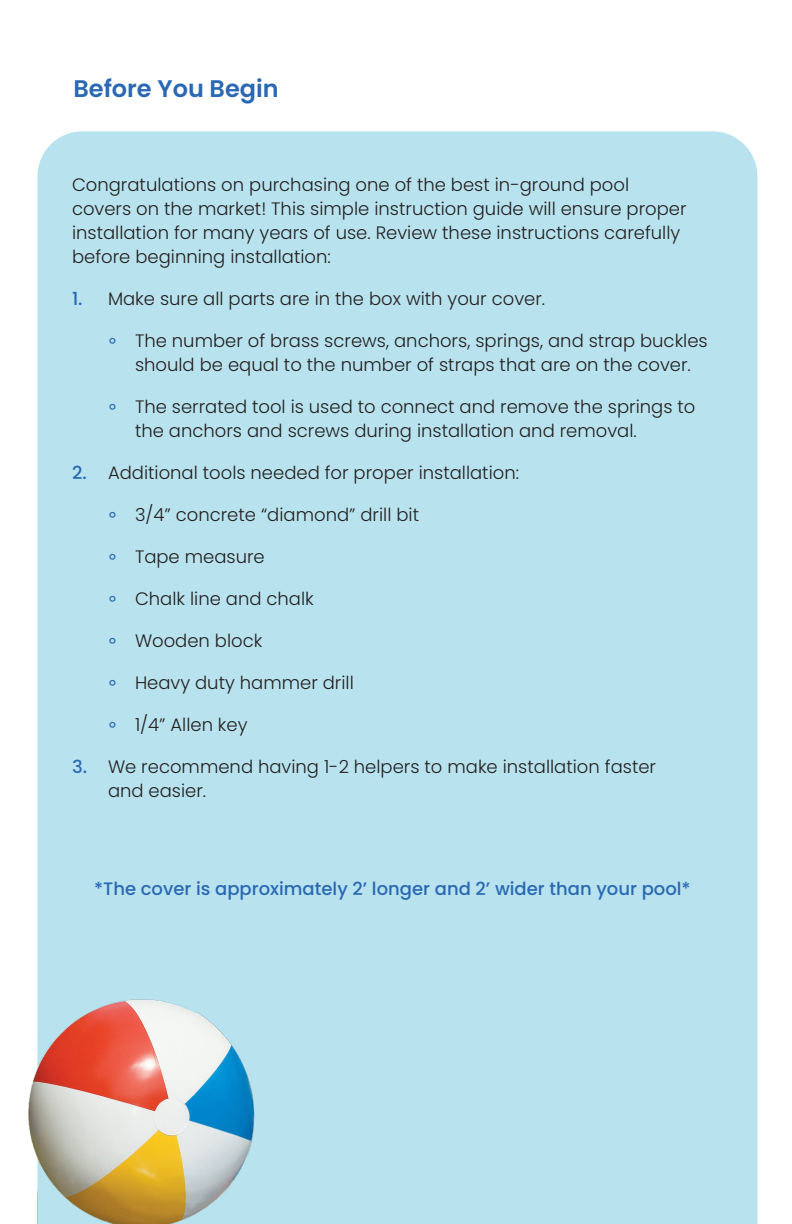
<style>
.page{position:relative;width:792px;height:1224px;background:#fff}
.page>*{position:absolute;margin:0;border:0;box-sizing:border-box;transform-origin:0 0}
.t1{font:600 24px "Poppins";color:#2a68b3}
.t2{font:300 18px/24px "Poppins";color:#231f20}
.t3{font:500 18px "Poppins";color:#2a68b3}
.s1{font-weight:500;color:#2a68b3}
</style>
<div class="page">
<div style="left:37px;top:131px;width:720px;height:1093px;background:#b8e3ee"></div>
<img style="left:28px;top:981px;width:251px;height:243px">
<p class="t1" style="left:73px;top:75px;width:207px">Before You Begin</p>
<p class="t2" style="left:72px;top:173px;width:616px">Congratulations on purchasing one of the best in-ground pool covers on the market! This simple instruction guide will ensure proper installation for many years of use. Review these instructions carefully before beginning installation:</p>
<p class="t2" style="left:72px;top:287px;width:475px"><span class="s1">1.</span> Make sure all parts are in the box with your cover.</p>
<p class="t2" style="left:108px;top:329px;width:601px;text-align:center"><span class="s1">॰</span> The number of brass screws, anchors, springs, and strap buckles should be equal to the number of straps that are on the cover.</p>
<p class="t2" style="left:135px;top:395px;width:562px;text-indent:-27px"><span class="s1">॰</span> The serrated tool is used to connect and remove the springs to the anchors and screws during installation and removal.</p>
<p class="t2" style="left:72px;top:461px;width:449px"><span class="s1">2.</span> Additional tools needed for proper installation:</p>
<p class="t2" style="left:108px;top:503px;width:313px"><span class="s1">॰</span> 3/4” concrete “diamond” drill bit</p>
<p class="t2" style="left:108px;top:545px;width:158px"><span class="s1">॰</span> Tape measure</p>
<p class="t2" style="left:108px;top:587px;width:207px"><span class="s1">॰</span> Chalk line and chalk</p>
<p class="t2" style="left:108px;top:629px;width:156px"><span class="s1">॰</span> Wooden block</p>
<p class="t2" style="left:108px;top:671px;width:247px"><span class="s1">॰</span> Heavy duty hammer drill</p>
<p class="t2" style="left:108px;top:713px;width:141px"><span class="s1">॰</span> 1/4” Allen key</p>
<p class="t2" style="left:108px;top:755px;width:550px;text-indent:-36px"><span class="s1">3.</span> We recommend having 1-2 helpers to make installation faster and easier.</p>
<p class="t3" style="left:94px;top:878px;width:598px">*The cover is approximately 2’ longer and 2’ wider than your pool*</p>
</div>
